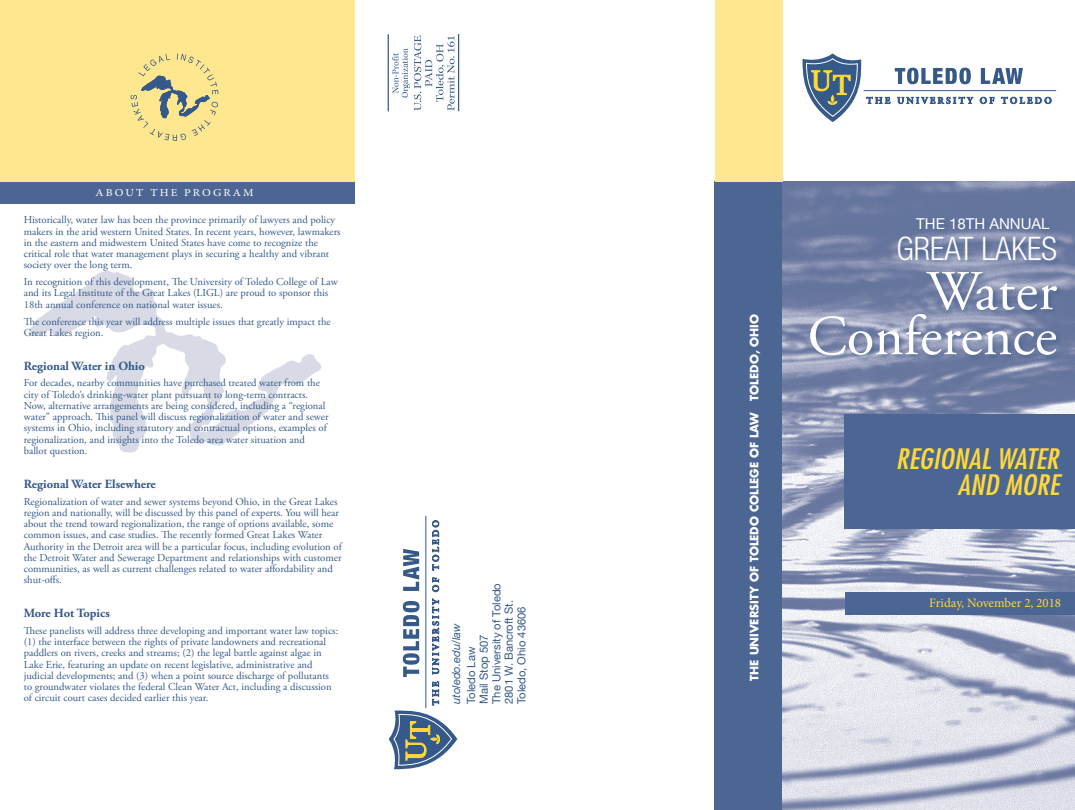
<style>
.page{position:relative;width:1075px;height:810px;background:#fff}
.page>*{position:absolute;margin:0;border:0;box-sizing:border-box;transform-origin:0 0}
.t1{font:56.25px/45px "Adobe Garamond Pro";color:#fff;text-align:right}
.t2{font:300 condensed 32.5px "Helvetica Neue";color:#fff}
.t3{font:italic condensed 27.5px/26.2px "Futura Std";color:#ffd938;text-align:right;scale:1.1 1}
.t4{font:15px "Helvetica Neue";color:#fff}
.t5{font:12.88px "Minion Pro";color:#ffd938}
.t6{font:700 12.5px "Adobe Garamond Pro";color:#355989}
.t7{font:11.25px/12.5px "Helvetica Neue";color:#355989}
.t8{font:700 11.25px "Futura Std";color:#fff}
.t9{font:italic 11.25px "Helvetica Neue LT Std";color:#355989}
.t10{font:10.62px/11.2px "Adobe Garamond Pro";color:#355989}
.t11{font:10.62px "Minion Pro";letter-spacing:.18em;color:#fff;scale:1.1 1}
</style>
<div class="page">
<img style="left:782px;top:181px;width:292px;height:629px">
<div style="left:714px;top:181px;width:68px;height:629px;background:#4c6693"></div>
<svg style="left:29px;top:271px;width:293px;height:182px"></svg>
<div style="left:844px;top:414px;width:230px;height:115px;background:#4c6693"></div>
<div style="left:845px;top:592px;width:229px;height:23px;background:#4c6693"></div>
<div style="left:714px;top:0;width:68px;height:181px;background:#ffe790"></div>
<div style="left:0;top:181px;width:354px;height:23px;background:#4c6693"></div>
<div style="left:0;top:0;width:354px;height:181px;background:#ffe790"></div>
<svg style="left:131px;top:53px;width:87px;height:88px"></svg>
<hr style="left:387px;top:34px;width:2px;height:77px;background:#355989">
<svg style="left:392px;top:36px;width:62px;height:75px"></svg>
<hr style="left:458px;top:34px;width:1px;height:77px;background:#355989">
<div style="left:808px;top:235px;width:255px;height:126px;background:#355989;opacity:.45"></div>
<div style="left:914px;top:217px;width:141px;height:19px;background:#355989;opacity:.45"></div>
<svg style="left:979px;top:97px;width:15px;height:7px"></svg>
<svg style="left:1001px;top:96px;width:50px;height:8px"></svg>
<hr style="left:863px;top:90px;width:193px;height:1px;background:#355989">
<svg style="left:802px;top:53px;width:171px;height:69px"></svg>
<svg style="left:980px;top:68px;width:42px;height:16px"></svg>
<hr style="left:425px;top:516px;width:1px;height:192px;background:#355989">
<svg style="left:388px;top:520px;width:69px;height:249px"></svg>
<p class="t11" style="left:96px;top:186px;width:145px">ABOUT THE PROGRAM</p>
<p class="t10" style="left:24px;top:215px;width:318px">Historically, water law has been the province primarily of lawyers and policy makers in the arid western United States. In recent years, however, lawmakers in the eastern and midwestern United States have come to recognize the critical role that water management plays in securing a healthy and vibrant society over the long term.</p>
<p class="t10" style="left:24px;top:277px;width:315px">In recognition of this development, The University of Toledo College of Law and its Legal Institute of the Great Lakes (LIGL) are proud to sponsor this<br>18th annual conference on national water issues.</p>
<p class="t10" style="left:24px;top:316px;width:308px">The conference this year will address multiple issues that greatly impact the<br>Great Lakes region.</p>
<p class="t6" style="left:24px;top:358px;width:123px">Regional Water in Ohio</p>
<p class="t10" style="left:24px;top:378px;width:306px">For decades, nearby communities have purchased treated water from the city of Toledo’s drinking-water plant pursuant to long-term contracts.<br>Now, alternative arrangements are being considered, including a “regional water” approach. This panel will discuss regionalization of water and sewer systems in Ohio, including statutory and contractual options, examples of regionalization, and insights into the Toledo area water situation and ballot question.</p>
<p class="t6" style="left:24px;top:476px;width:133px">Regional Water Elsewhere</p>
<p class="t10" style="left:24px;top:496px;width:319px">Regionalization of water and sewer systems beyond Ohio, in the Great Lakes region and nationally, will be discussed by this panel of experts. You will hear about the trend toward regionalization, the range of options available, some common issues, and case studies. The recently formed Great Lakes Water Authority in the Detroit area will be a particular focus, including evolution of the Detroit Water and Sewerage Department and relationships with customer communities, as well as current challenges related to water affordability and shut-offs.</p>
<p class="t6" style="left:24px;top:606px;width:88px">More Hot Topics</p>
<p class="t10" style="left:24px;top:625px;width:316px">These panelists will address three developing and important water law topics: (1) the interface between the rights of private landowners and recreational paddlers on rivers, creeks and streams; (2) the legal battle against algae in Lake Erie, featuring an update on recent legislative, administrative and judicial developments; and (3) when a point source discharge of pollutants to groundwater violates the federal Clean Water Act, including a discussion of circuit court cases decided earlier this year.</p>
<p class="t9" style="left:449px;top:704px;width:82px;rotate:-90deg">utoledo.edu/law</p>
<p class="t7" style="left:465px;top:704px;width:122px;rotate:-90deg">Toledo Law<br>Mail Stop 507<br>The University of Toledo<br>2801 W. Bancroft St.<br>Toledo, Ohio 43606</p>
<p class="t8" style="left:747px;top:681px;width:368px;rotate:-90deg">THE UNIVERSITY OF TOLEDO COLLEGE OF LAW TOLEDO, OHIO</p>
<h3 class="t4" style="left:916px;top:213px;width:135px">THE 18TH ANNUAL</h3>
<h2 class="t2" style="left:896px;top:230px;width:162px">GREAT LAKES</h2>
<h1 class="t1" style="left:807px;top:271px;width:251px">Water<br>Conference</h1>
<h3 class="t3" style="left:895px;top:446px;width:150px">REGIONAL WATER<br>AND MORE</h3>
<p class="t5" style="left:929px;top:595px;width:133px">Friday, November 2, 2018</p>
</div>
